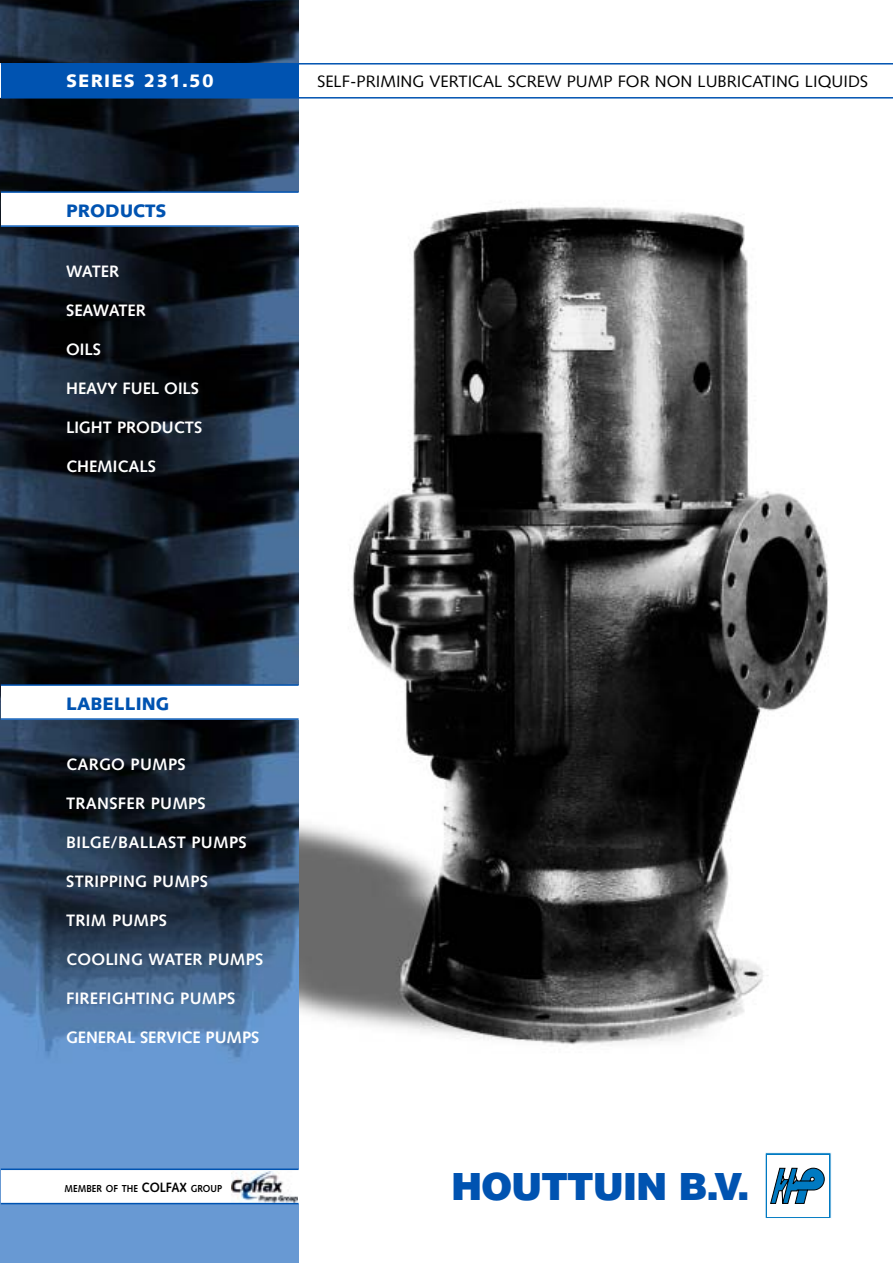
<style>
.page{position:relative;width:893px;height:1263px;background:#fff}
.page>*{position:absolute;margin:0;border:0;box-sizing:border-box;transform-origin:0 0}
.t1{font:900 37.5px "Helvetica";letter-spacing:-.035em;color:#0053b1}
.t2{font:900 18px "Syntax";color:#0053b1}
.t3{font:900 18px "Syntax";letter-spacing:.065em;color:#fff}
.t4{font:700 16.5px "Syntax";letter-spacing:.015em;color:#fff}
.t5{font:16.5px "Syntax";color:#000}
.t6{font:700 16.5px "Syntax";letter-spacing:-.005em;color:#fff}
.t7{font:700 10.2px "Syntax";color:#000;scale:.9 1}
.s1{font-size:13.5px}
</style>
<div class="page">
<img style="left:298px;top:129px;width:534px;height:1050px">
<img style="left:1px;top:0;width:297px;height:1263px">
<hr style="left:1px;top:63px;width:891px;height:2px;background:#0053b1">
<hr style="left:1px;top:97px;width:891px;height:2px;background:#0053b1">
<div style="left:1px;top:64px;width:297px;height:34px;background:#0053b1"></div>
<div style="left:1px;top:193px;width:298px;height:34px;background:#fff"></div>
<div style="left:1px;top:685px;width:298px;height:34px;background:#fff"></div>
<div style="left:1px;top:1169px;width:298px;height:34px;background:#fff"></div>
<svg style="left:764px;top:1152px;width:67px;height:66px"></svg>
<div style="left:767px;top:1155px;width:61px;height:61px;background:#fff"></div>
<svg style="left:770px;top:1168px;width:54px;height:36px"></svg>
<hr style="left:1px;top:191px;width:297px;height:2px;background:#0053b1">
<hr style="left:1px;top:225px;width:297px;height:2px;background:#0053b1">
<hr style="left:1px;top:684px;width:297px;height:2px;background:#0053b1">
<hr style="left:1px;top:718px;width:297px;height:2px;background:#0053b1">
<img style="left:231px;top:1171px;width:66px;height:31px">
<hr style="left:1px;top:1169px;width:297px;height:1px;background:#0053b1">
<hr style="left:1px;top:1203px;width:297px;height:1px;background:#0053b1">
<p class="t3" style="left:66px;top:74px;width:149px">SERIES 231.50</p>
<p class="t5" style="left:317px;top:75px;width:552px">SELF-PRIMING VERTICAL SCREW PUMP FOR NON LUBRICATING LIQUIDS</p>
<p class="t2" style="left:66px;top:204px;width:102px">PRODUCTS</p>
<p class="t4" style="left:66px;top:265px;width:55px">WATER</p>
<p class="t4" style="left:66px;top:304px;width:81px">SEAWATER</p>
<p class="t4" style="left:66px;top:343px;width:36px">OILS</p>
<p class="t4" style="left:66px;top:382px;width:134px">HEAVY FUEL OILS</p>
<p class="t4" style="left:66px;top:421px;width:138px">LIGHT PRODUCTS</p>
<p class="t4" style="left:66px;top:460px;width:91px">CHEMICALS</p>
<p class="t2" style="left:66px;top:696px;width:105px">LABELLING</p>
<p class="t4" style="left:66px;top:757px;width:121px">CARGO PUMPS</p>
<p class="t4" style="left:66px;top:796px;width:141px">TRANSFER PUMPS</p>
<p class="t4" style="left:66px;top:835px;width:182px">BILGE/BALLAST PUMPS</p>
<p class="t4" style="left:66px;top:874px;width:143px">STRIPPING PUMPS</p>
<p class="t4" style="left:66px;top:913px;width:103px">TRIM PUMPS</p>
<p class="t4" style="left:66px;top:952px;width:199px">COOLING WATER PUMPS</p>
<p class="t4" style="left:66px;top:991px;width:171px">FIREFIGHTING PUMPS</p>
<p class="t6" style="left:66px;top:1030px;width:195px">GENERAL SERVICE PUMPS</p>
<p class="t7" style="left:65px;top:1184px;width:176px">MEMBER OF THE <span class="s1">COLFAX</span> GROUP</p>
<h1 class="t1" style="left:451px;top:1173px;width:300px">HOUTTUIN B.V.</h1>
</div>
